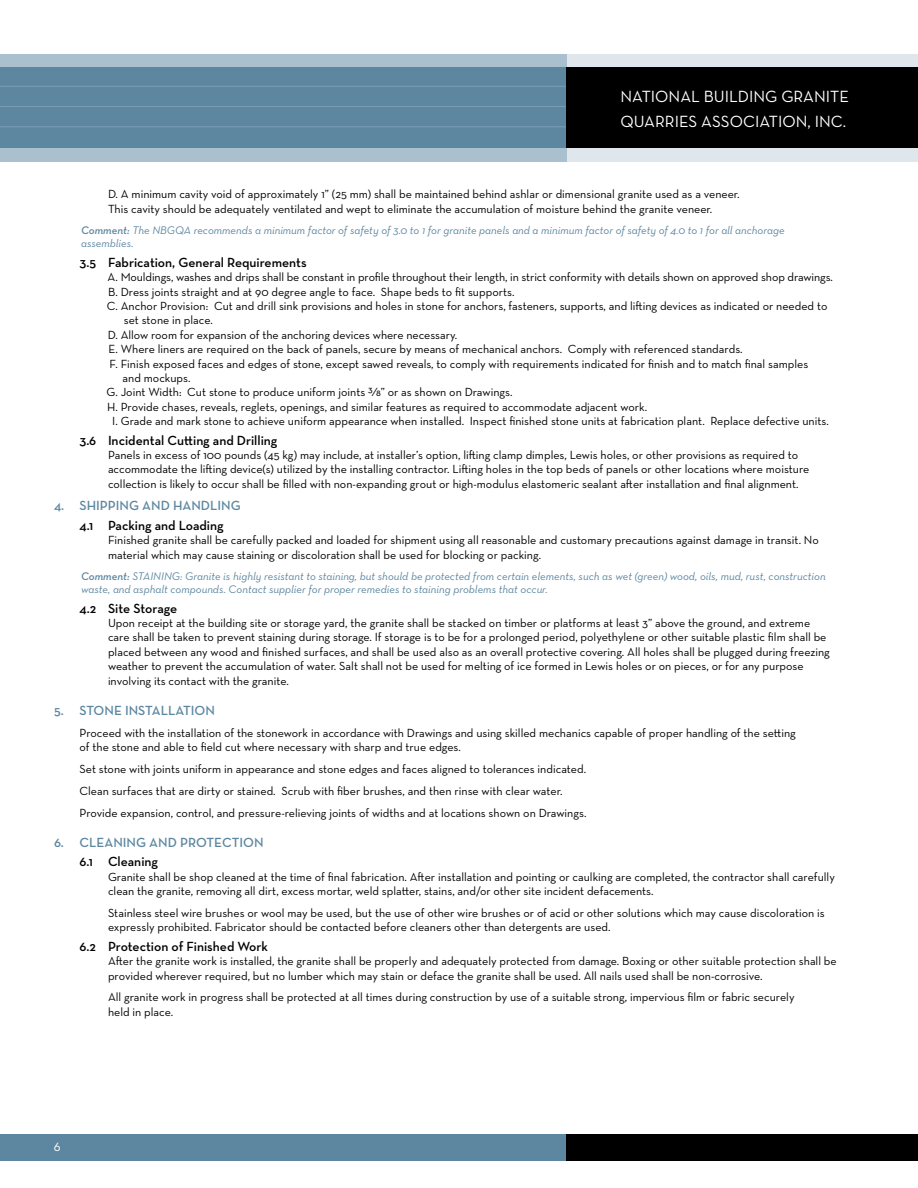
<style>
.page{position:relative;width:918px;height:1188px;background:#fff}
.page>*{position:absolute;margin:0;border:0;box-sizing:border-box;transform-origin:0 0}
.t1{font:16.5px/24.5px "Neutraface Text";color:#fff}
.t2{font:600 13.5px "Neutraface Text";color:#000}
.t3{font:600 13.5px "Neutraface Text";color:#5d87a1}
.t4{font:12px/14.4px "Neutraface Text";color:#000}
.t5{font:italic 11.25px/13.5px "Neutraface Text";color:#5d87a1}
.s1{font-weight:600}
</style>
<div class="page">
<div style="left:0;top:54px;width:918px;height:108px;background:#dfe7ec"></div>
<div style="left:0;top:54px;width:566px;height:108px;background:#abc0ce"></div>
<div style="left:0;top:68px;width:918px;height:80px;background:#5d87a1"></div>
<hr style="left:0;top:86px;width:566px;height:1px;background:#fff">
<hr style="left:0;top:106px;width:566px;height:1px;background:#fff">
<hr style="left:0;top:126px;width:566px;height:1px;background:#fff">
<div style="left:566px;top:68px;width:352px;height:80px;background:#000"></div>
<div style="left:0;top:1134px;width:917px;height:27px;background:#5d87a1"></div>
<div style="left:566px;top:1134px;width:352px;height:27px;background:#000"></div>
<h1 class="t1" style="left:620px;top:84px;width:230px">National Building Granite<br>Quarries Association, I nc.</h1>
<p class="t4" style="left:108px;top:187px;width:633px;text-indent:8px">. A minimum cavity void of approximately 1” (25 mm) shall be maintained behind ashlar or dimensional granite used as a veneer.<br>This cavity should be adequately ventilated and wept to eliminate the accumulation of moisture behind the granite veneer.</p>
<p class="t5" style="left:81px;top:223px;width:705px"><span class="s1">Comment:</span> The NBGQA recommends a minimum factor of safety of 3.0 to 1 for granite panels and a minimum factor of safety of 4.0 to 1 for all anchorage assemblies.</p>
<p class="t2" style="left:80px;top:254px;width:229px">3.5 Fabrication, General Requirements</p>
<p class="t4" style="left:54px;top:270px;width:22px">A</p>
<p class="t4" style="left:54px;top:187px;width:14px">D</p>
<p class="t4" style="left:108px;top:270px;width:726px;text-indent:7px">. Mouldings, washes and drips shall be constant in profile throughout their length, in strict conformity with details shown on approved shop drawings.<br>B. Dress joints straight and at 90 degree angle to face. Shape beds to fit supports.</p>
<p class="t4" style="left:54px;top:299px;width:22px">C</p>
<p class="t4" style="left:124px;top:299px;width:705px;text-indent:-8px">. Anchor Provision: Cut and drill sink provisions and holes in stone for anchors, fasteners, supports, and lifting devices as indicated or needed to set stone in place.</p>
<p class="t4" style="left:54px;top:327px;width:22px">D</p>
<p class="t4" style="left:116px;top:327px;width:343px">. Allow room for expansion of the anchoring devices where necessary.</p>
<p class="t4" style="left:54px;top:342px;width:22px">E</p>
<p class="t4" style="left:116px;top:342px;width:629px">. Where liners are required on the back of panels, secure by means of mechanical anchors. Comply with referenced standards.</p>
<p class="t4" style="left:54px;top:356px;width:22px">F</p>
<p class="t4" style="left:116px;top:356px;width:694px">. Finish exposed faces and edges of stone, except sawed reveals, to comply with requirements indicated for finish and to match final samples</p>
<p class="t4" style="left:123px;top:371px;width:69px">and mockups.</p>
<p class="t4" style="left:107px;top:385px;width:407px">G. Joint Width: Cut stone to produce uniform joints 3/8” or as shown on Drawings.</p>
<p class="t4" style="left:54px;top:399px;width:22px">H</p>
<p class="t4" style="left:116px;top:399px;width:533px">. Provide chases, reveals, reglets, openings, and similar features as required to accommodate adjacent work.</p>
<p class="t4" style="left:54px;top:414px;width:22px">I</p>
<p class="t4" style="left:116px;top:414px;width:715px">. Grade and mark stone to achieve uniform appearance when installed. I nspect finished stone units at fabrication plant. Replace defective units.</p>
<p class="t2" style="left:80px;top:432px;width:199px">3.6 Incidental Cutting and Drilling</p>
<p class="t4" style="left:54px;top:448px;width:17px">P</p>
<p class="t4" style="left:108px;top:448px;width:703px;text-indent:7px">anels in excess of 100 pounds (45 kg) may include, at installer’s option, lifting clamp dimples, Lewis holes, or other provisions as required to accommodate the lifting device(s) utilized by the installing contractor. Lifting holes in the top beds of panels or other locations where moisture collection is likely to occur shall be filled with non-expanding grout or high-modulus elastomeric sealant after installation and final alignment.</p>
<p class="t3" style="left:54px;top:497px;width:188px">4. SHIPPING AND HANDLING</p>
<p class="t2" style="left:80px;top:517px;width:146px">4.1 Packing and Loading</p>
<p class="t4" style="left:54px;top:533px;width:17px">F</p>
<p class="t4" style="left:108px;top:533px;width:712px;text-indent:6px">inished granite shall be carefully packed and loaded for shipment using all reasonable and customary precautions against damage in transit. No material which may cause staining or discoloration shall be used for blocking or packing.</p>
<p class="t5" style="left:81px;top:569px;width:746px"><span class="s1">Comment:</span> STAINING: Granite is highly resistant to staining, but should be protected from certain elements, such as wet (green) wood, oils, mud, rust, construction waste, and asphalt compounds. Contact supplier for proper remedies to staining problems that occur.</p>
<p class="t2" style="left:80px;top:600px;width:99px">4.2 Site Storage</p>
<p class="t4" style="left:54px;top:616px;width:17px">U</p>
<p class="t4" style="left:108px;top:616px;width:723px;text-indent:8px">pon receipt at the building site or storage yard, the granite shall be stacked on timber or platforms at least 3” above the ground, and extreme care shall be taken to prevent staining during storage. If storage is to be for a prolonged period, polyethylene or other suitable plastic film shall be placed between any wood and finished surfaces, and shall be used also as an overall protective covering. All holes shall be plugged during freezing weather to prevent the accumulation of water. Salt shall not be used for melting of ice formed in Lewis holes or on pieces, or for any purpose involving its contact with the granite.</p>
<p class="t3" style="left:54px;top:702px;width:162px">5. STONE INSTALLATION</p>
<p class="t4" style="left:54px;top:725px;width:9px">P</p>
<p class="t4" style="left:80px;top:725px;width:718px;text-indent:7px">roceed with the installation of the stonework in accordance with Drawings and using skilled mechanics capable of proper handling of the setting of the stone and able to field cut where necessary with sharp and true edges.</p>
<p class="t4" style="left:80px;top:761px;width:508px">Set stone with joints uniform in appearance and stone edges and faces aligned to tolerances indicated.</p>
<p class="t4" style="left:54px;top:783px;width:13px">C</p>
<p class="t4" style="left:88px;top:783px;width:476px">lean surfaces that are dirty or stained. Scrub with fiber brushes, and then rinse with clear water.</p>
<p class="t4" style="left:54px;top:805px;width:12px">P</p>
<p class="t4" style="left:86px;top:805px;width:502px">rovide expansion, control, and pressure-relieving joints of widths and at locations shown on Drawings.</p>
<p class="t3" style="left:54px;top:834px;width:211px">6. CLEANING AND PROTECTION</p>
<p class="t2" style="left:80px;top:853px;width:80px">6.1 Cleaning</p>
<p class="t4" style="left:108px;top:869px;width:728px">Granite shall be shop cleaned at the time of final fabrication. After installation and pointing or caulking are completed, the contractor shall carefully clean the granite, removing all dirt, excess mortar, weld splatter, stains, and/or other site incident defacements.</p>
<p class="t4" style="left:108px;top:905px;width:718px">Stainless steel wire brushes or wool may be used, but the use of other wire brushes or of acid or other solutions which may cause discoloration is expressly prohibited. Fabricator should be contacted before cleaners other than detergents are used.</p>
<p class="t2" style="left:80px;top:938px;width:190px">6.2 Protection of Finished Work</p>
<p class="t4" style="left:54px;top:954px;width:17px">A</p>
<p class="t4" style="left:108px;top:954px;width:730px;text-indent:8px">fter the granite work is installed, the granite shall be properly and adequately protected from damage. Boxing or other suitable protection shall be provided wherever required, but no lumber which may stain or deface the granite shall be used. All nails used shall be non-corrosive.</p>
<p class="t4" style="left:54px;top:990px;width:17px">A</p>
<p class="t4" style="left:108px;top:990px;width:688px;text-indent:8px">ll granite work in progress shall be protected at all times during construction by use of a suitable strong, impervious film or fabric securely held in place.</p>
</div>
